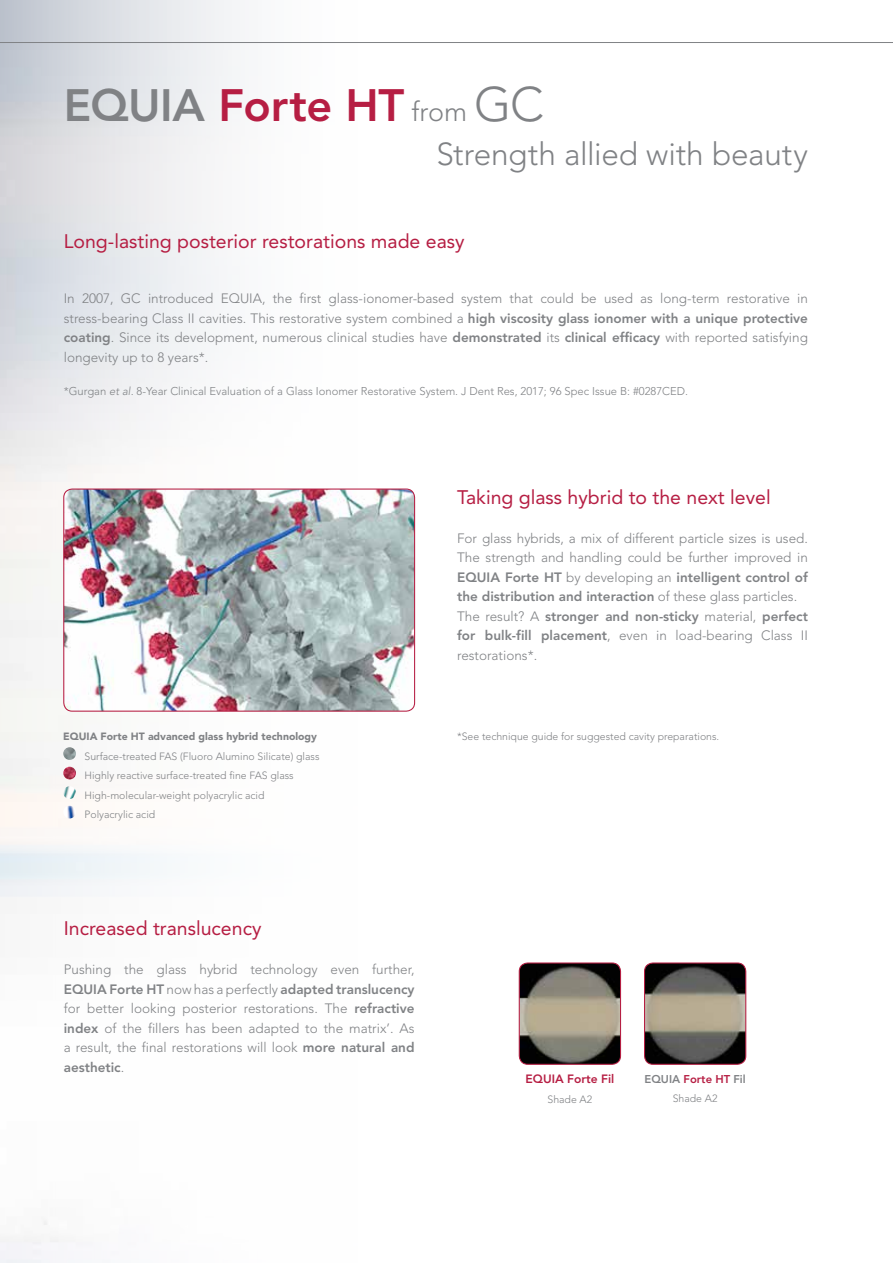
<style>
.page{position:relative;width:893px;height:1263px;background:#fff}
.page>*{position:absolute;margin:0;border:0;box-sizing:border-box;transform-origin:0 0}
.t1{font:800 45px "Avenir LT Std";letter-spacing:-.01em;color:#b61e43}
.t2{font:300 31.5px "Avenir LT Std";letter-spacing:-.005em;color:#808285}
.t3{font:19.5px "Avenir LT Std";color:#b61e43}
.t4{font:300 13.5px/19.5px "Avenir LT Std";color:#808285;text-align:justify}
.t5{font:800 12px "Avenir LT Std";color:#b61e43}
.t6{font:300 11.25px "Avenir LT Std";color:#808285}
.t7{font:800 11.25px "Avenir LT Std";color:#808285}
.t8{font:300 10.5px/19.5px "Avenir LT Std";color:#808285}
.t9{font:900 10.5px "Avenir LT Std";color:#808285}
.s1{color:#808285}
.s2{font-weight:300;font-size:27px;color:#808285}
.s3{font-weight:300;font-size:48px;color:#808285}
.s4{font-weight:800}
.s5{font-style:italic}
.s6{color:#b61e43}
</style>
<div class="page">
<img style="left:519px;top:964px;width:101px;height:100px">
<div style="left:519px;top:962px;width:102px;height:103px;border:1px solid #b61e43;border-radius:9px"></div>
<img style="left:644px;top:963px;width:102px;height:101px">
<div style="left:644px;top:962px;width:102px;height:103px;border:1px solid #b61e43;border-radius:9px"></div>
<svg style="left:0;top:42px;width:893px;height:25px"></svg>
<img style="left:64px;top:489px;width:351px;height:222px">
<div style="left:63px;top:488px;width:352px;height:224px;border:1px solid #b61e43;border-radius:9px"></div>
<svg style="left:63px;top:747px;width:13px;height:13px"></svg>
<svg style="left:63px;top:767px;width:13px;height:12px"></svg>
<svg style="left:63px;top:786px;width:13px;height:13px"></svg>
<svg style="left:63px;top:806px;width:13px;height:12px"></svg>
<h1 class="t1" style="left:64px;top:79px;width:482px"><span class="s1">EQUIA</span> Forte HT <span class="s2">from</span> <span class="s3">GC</span></h1>
<h2 class="t2" style="left:436px;top:135px;width:373px">Strength allied with beauty</h2>
<h3 class="t3" style="left:64px;top:230px;width:402px">Long-lasting posterior restorations made easy</h3>
<p class="t4" style="left:64px;top:289px;width:746px">In 2007, GC introduced EQUIA, the first glass-ionomer-based system that could be used as long-term restorative in stress-bearing Class II cavities. This restorative system combined a <span class="s4">high viscosity glass ionomer with a unique protective coating</span>. Since its development, numerous clinical studies have <span class="s4">demonstrated</span> its <span class="s4">clinical efficacy</span> with reported satisfying longevity up to 8 years*.</p>
<p class="t6" style="left:64px;top:384px;width:626px">*Gurgan <span class="s5">et al.</span> 8-Year Clinical Evaluation of a Glass Ionomer Restorative System. J Dent Res, 2017; 96 Spec Issue B: #0287CED.</p>
<p class="t9" style="left:63px;top:730px;width:255px">EQUIA Forte HT advanced glass hybrid technology</p>
<p class="t8" style="left:85px;top:747px;width:236px">Surface-treated FAS (Fluoro Alumino Silicate) glass Highly reactive surface-treated fine FAS glass High-molecular-weight polyacrylic acid<br>Polyacrylic acid</p>
<h3 class="t3" style="left:64px;top:917px;width:199px">Increased translucency</h3>
<p class="t4" style="left:64px;top:960px;width:352px">Pushing the glass hybrid technology even further, <span class="s4">EQUIA Forte HT</span> now has a perfectly <span class="s4">adapted translucency </span>for better looking posterior restorations. The <span class="s4">refractive index</span> of the fillers has been adapted to the matrix’. As a result, the final restorations will look <span class="s4">more natural and aesthetic</span>.</p>
<h3 class="t3" style="left:457px;top:486px;width:315px">Taking glass hybrid to the next level</h3>
<p class="t4" style="left:457px;top:528px;width:352px;text-align:left">For glass hybrids, a mix of different particle sizes is used.<br>The strength and handling could be further improved in <span class="s4">EQUIA Forte HT</span> by developing an <span class="s4">intelligent control of the distribution and interaction</span> of these glass particles.<br>The result? A <span class="s4">stronger and non-sticky</span> material, <span class="s4">perfect for bulk-fill placement</span>, even in load-bearing Class II restorations*.</p>
<p class="t8" style="left:457px;top:727px;width:264px">*See technique guide for suggested cavity preparations.</p>
<p class="t5" style="left:525px;top:1072px;width:90px">EQUIA Forte Fil</p>
<p class="t8" style="left:547px;top:1089px;width:46px">Shade A2</p>
<p class="t7" style="left:644px;top:1072px;width:103px">EQUIA <span class="s6">Forte HT</span> Fil</p>
<p class="t8" style="left:673px;top:1089px;width:46px">Shade A2</p>
</div>
